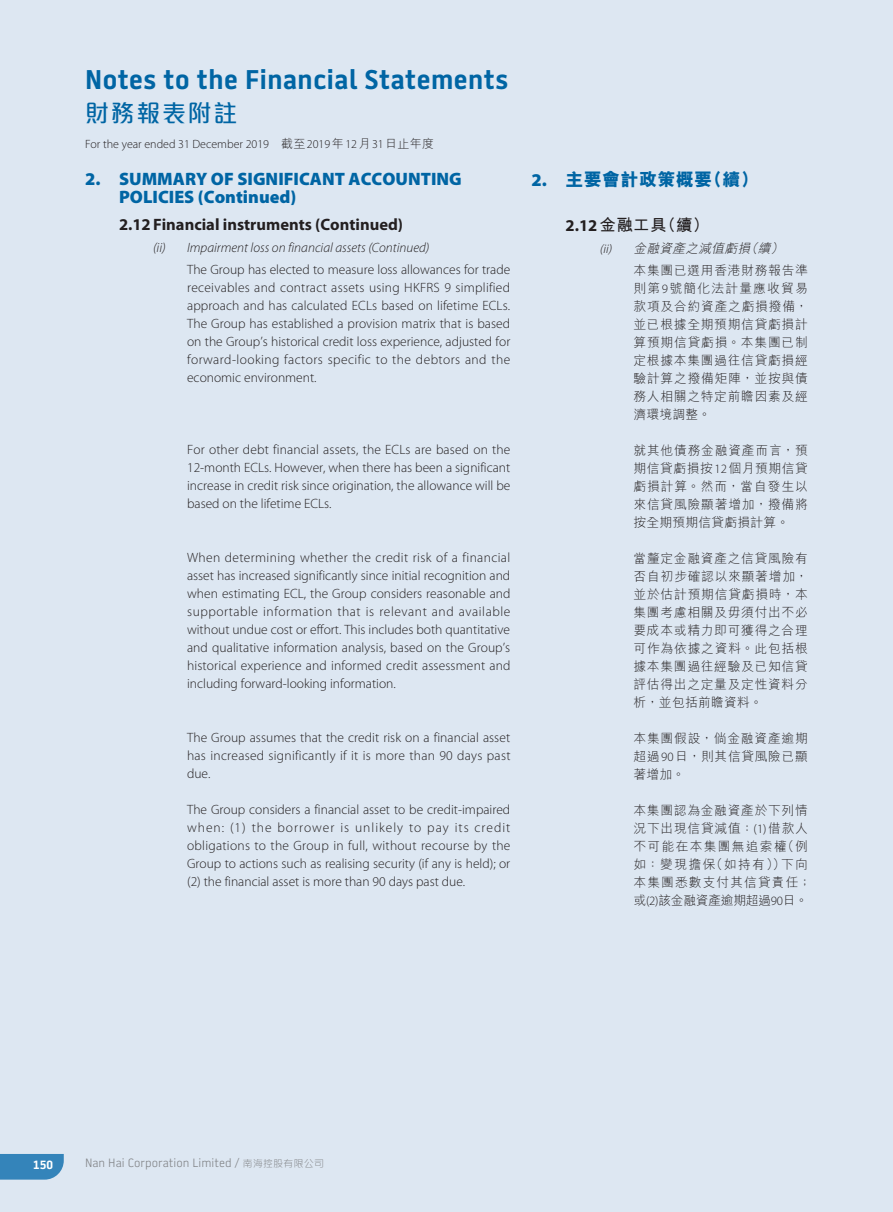
<style>
.page{position:relative;width:893px;height:1212px;background:#dde7f2}
.page>*{position:absolute;margin:0;border:0;box-sizing:border-box;transform-origin:0 0}
.t1{font:700 27px "Battersea";letter-spacing:.02em;color:#0065a4}
.t2{font:500 24px "M Elle HK";letter-spacing:.07em;color:#0065a4}
.t3{font:900 18px "Myriad Pro";color:#0065a4}
.t4{font:800 18px "M Hei HK";letter-spacing:.02em;color:#0065a4}
.t5{font:700 16.5px "Myriad Pro";color:#231f20}
.t6{font:700 16.5px "M Hei HK";color:#231f20}
.t7{font:300 13.5px/18px "Myriad Pro";color:#231f20;text-align:justify}
.t8{font:italic 300 13.5px "Myriad Pro";color:#231f20}
.t9{font:300 12.75px/18px "M Hei HK";letter-spacing:.055em;color:#231f20;text-align:justify}
.t10{font:italic 300 12.75px "M Hei HK";color:#231f20}
.t11{font:italic 300 12.75px "Myriad Pro";color:#231f20}
.t12{font:300 12px "Myriad Pro";color:#231f20}
.t13{font:300 12px "Battersea";color:#808285}
.t14{font:700 12px "Battersea";color:#fff}
.s1{font-family:"M Hei HK"}
.s2{font-family:"Myriad Pro";font-weight:900}
.s3{font-family:"Myriad Pro"}
.s4{font-family:"M Elle HK";font-size:9.75px}
</style>
<div class="page">
<div style="left:0;top:1154px;width:64px;height:25px;background:#3484ba"></div>
<h1 class="t1" style="left:85px;top:63px;width:425px">Notes to the Financial Statements</h1>
<h2 class="t2" style="left:85px;top:101px;width:154px">財務報表附註</h2>
<p class="t12" style="left:85px;top:137px;width:350px">For the year ended 31 December 2019 <span class="s1">截至</span>2019<span class="s1">年</span>12<span class="s1">月</span>31<span class="s1">日止年度</span></p>
<h3 class="t3" style="left:85px;top:167px;width:30px">2. SUMMARY</h3>
<h3 class="t3" style="left:211px;top:167px;width:38px">OF SIGNIFICANT</h3>
<h3 class="t3" style="left:349px;top:167px;width:13px">ACCOUNTING</h3>
<h3 class="t3" style="left:119px;top:185px;width:43px">POLICIES</h3>
<h3 class="t3" style="left:198px;top:185px;width:100px">(Continued)</h3>
<p class="t5" style="left:119px;top:213px;width:286px">2.12Financial instruments (Continued)</p>
<p class="t8" style="left:153px;top:239px;width:278px">(ii) Impairment loss on financial assets (Continued)</p>
<p class="t7" style="left:187px;top:261px;width:325px">The Group has elected to measure loss allowances for trade receivables and contract assets using HKFRS 9 simplified approach and has calculated ECLs based on lifetime ECLs.<br>The Group has established a provision matrix that is based on the Group’s historical credit loss experience, adjusted for forward-looking factors specific to the debtors and the economic environment.</p>
<p class="t7" style="left:187px;top:440px;width:325px">For other debt financial assets, the ECLs are based on the 12-month ECLs. However, when there has been a significant increase in credit risk since origination, the allowance will be based on the lifetime ECLs.</p>
<p class="t7" style="left:187px;top:548px;width:325px">When determining whether the credit risk of a financial asset has increased significantly since initial recognition and when estimating ECL, the Group considers reasonable and supportable information that is relevant and available without undue cost or effort. This includes both quantitative and qualitative information analysis, based on the Group’s historical experience and informed credit assessment and including forward-looking information.</p>
<p class="t7" style="left:187px;top:728px;width:325px">The Group assumes that the credit risk on a financial asset has increased significantly if it is more than 90 days past due.</p>
<p class="t7" style="left:187px;top:800px;width:325px">The Group considers a financial asset to be credit-impaired when: (1) the borrower is unlikely to pay its credit obligations to the Group in full, without recourse by the Group to actions such as realising security (if any is held); or (2) the financial asset is more than 90 days past due.</p>
<h3 class="t4" style="left:531px;top:170px;width:228px"><span class="s2">2.</span> 主要會計政策概要（續）</h3>
<p class="t6" style="left:565px;top:213px;width:145px"><span class="s3">2.12</span> 金融工具（續）</p>
<p class="t11" style="left:600px;top:241px;width:17px">(ii)</p>
<p class="t10" style="left:634px;top:242px;width:154px">金融資產之減值虧損（續）</p>
<p class="t9" style="left:633px;top:261px;width:176px">本集團已選用香港財務報告準則第<span class="s3">9</span>號簡化法計量應收貿易款項及合約資產之虧損撥備，並已根據全期預期信貸虧損計算預期信貸虧損。本集團已制定根據本集團過往信貸虧損經驗計算之撥備矩陣，並按與債務人相關之特定前瞻因素及經濟環境調整。</p>
<p class="t9" style="left:633px;top:441px;width:176px">就其他債務金融資產而言，預期信貸虧損按<span class="s3">12</span>個月預期信貸虧損計算。然而，當自發生以來信貸風險顯著增加，撥備將按全期預期信貸虧損計算。</p>
<p class="t9" style="left:633px;top:549px;width:176px">當釐定金融資產之信貸風險有否自初步確認以來顯著增加，並於估計預期信貸虧損時，本集團考慮相關及毋須付出不必要成本或精力即可獲得之合理可作為依據之資料。此包括根據本集團過往經驗及已知信貸評估得出之定量及定性資料分析，並包括前瞻資料。</p>
<p class="t9" style="left:633px;top:729px;width:176px">本集團假設，倘金融資產逾期超過<span class="s3">90</span>日，則其信貸風險已顯著增加。</p>
<p class="t9" style="left:633px;top:801px;width:179px;text-align:left">本集團認為金融資產於下列情況下出現信貸減值：<span class="s3">(1)</span>借款人不可能在本集團無追索權（例如：變現擔保（如持有））下向本集團悉數支付其信貸責任；或<span class="s3">(2)</span>該金融資產逾期超過<span class="s3">90</span>日。</p>
<p class="t14" style="left:33px;top:1157px;width:21px">150</p>
<p class="t13" style="left:85px;top:1156px;width:240px">Nan Hai Corporation Limited / <span class="s4">南海控股有限公司</span></p>
</div>
